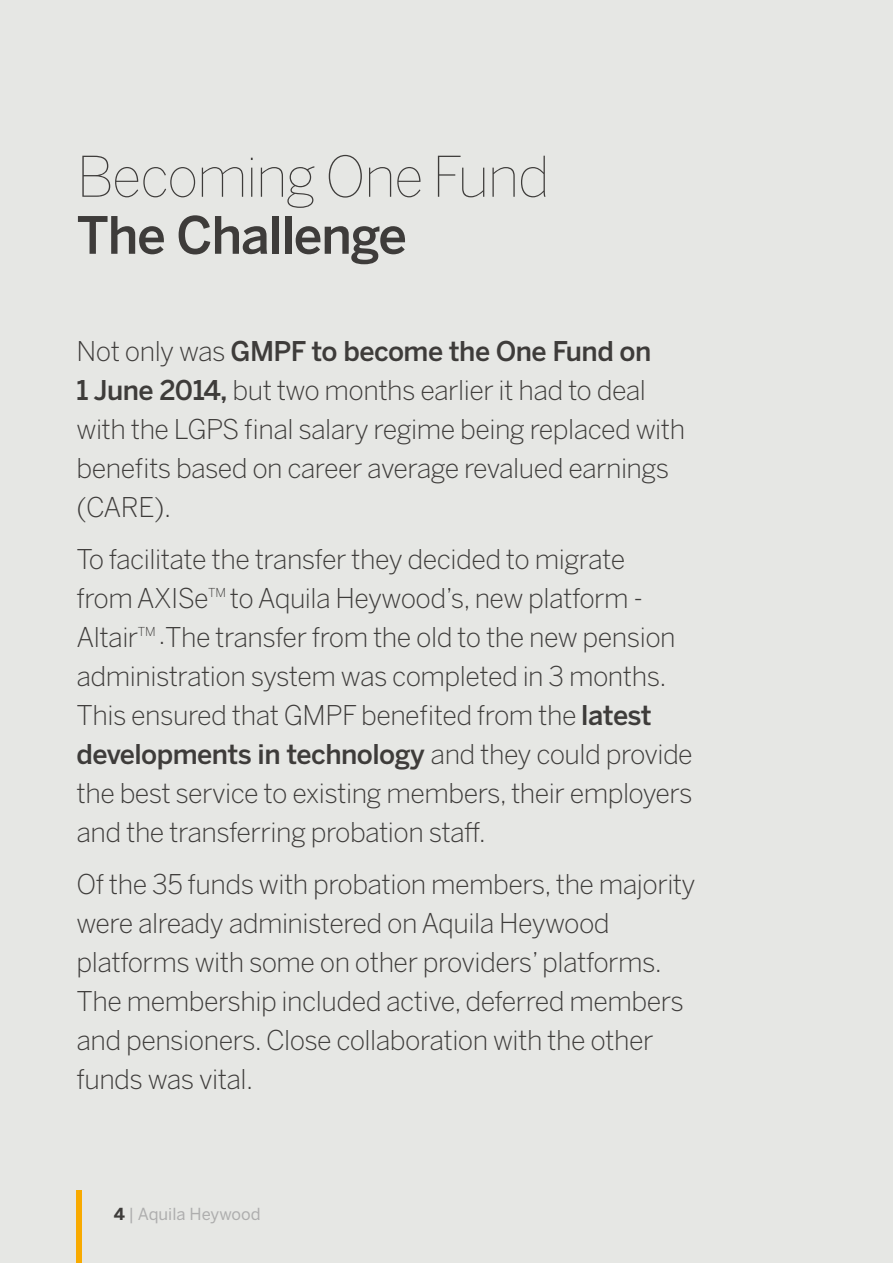
<style>
.page{position:relative;width:893px;height:1263px;background:#e6e7e4}
.page>*{position:absolute;margin:0;border:0;box-sizing:border-box;transform-origin:0 0}
._25pt_light___body_g{font:100 55.5px "Benton Sans";letter-spacing:-.025em;color:#3e3c3a}
._25pt_light___body_g-2{font:500 51px "Benton Sans";letter-spacing:-.025em;color:#3e3c3a}
._25pt_light___body_g-3{font:300 27px/39px "Benton Sans";letter-spacing:-.02em;color:#3e3c3a}
._25pt_light___body_g-4{font:16.5px "Benton Sans";color:#aeaeae}
.s1{font-weight:500}
.s2{font-weight:700;color:#3e3c3a}
</style>
<div class="page">
<div style="left:77px;top:1191px;width:5px;height:72px;background:#f8aa00"></div>
<p class="_25pt_light___body_g" style="left:77px;top:143px;width:474px">Becoming One Fund</p>
<p class="_25pt_light___body_g-2" style="left:77px;top:205px;width:332px">The Challenge</p>
<p class="_25pt_light___body_g-3" style="left:77px;top:332px;width:610px">Not only was <span class="s1">GMPF to become the One Fund on<br>1 June 2014,</span> but two months earlier it had to deal with the LGPS final salary regime being replaced with benefits based on career average revalued earnings (CARE).</p>
<p class="_25pt_light___body_g-3" style="left:77px;top:540px;width:618px">To facilitate the transfer they decided to migrate<br>from AXISe<sup>TM</sup> to Aquila Heywood’s, new platform - Altair<sup>TM</sup> .The transfer from the old to the new pension administration system was completed in 3 months.<br>This ensured that GMPF benefited from the <span class="s1">latest developments in technology</span> and they could provide the best service to existing members, their employers and the transferring probation staff.</p>
<p class="_25pt_light___body_g-3" style="left:77px;top:865px;width:620px">Of the 35 funds with probation members, the majority were already administered on Aquila Heywood platforms with some on other providers’ platforms.<br>The membership included active, deferred members and pensioners. Close collaboration with the other funds was vital.</p>
<p class="_25pt_light___body_g-4" style="left:114px;top:1204px;width:148px"><span class="s2">4</span> | Aquila Heywood</p>
</div>
